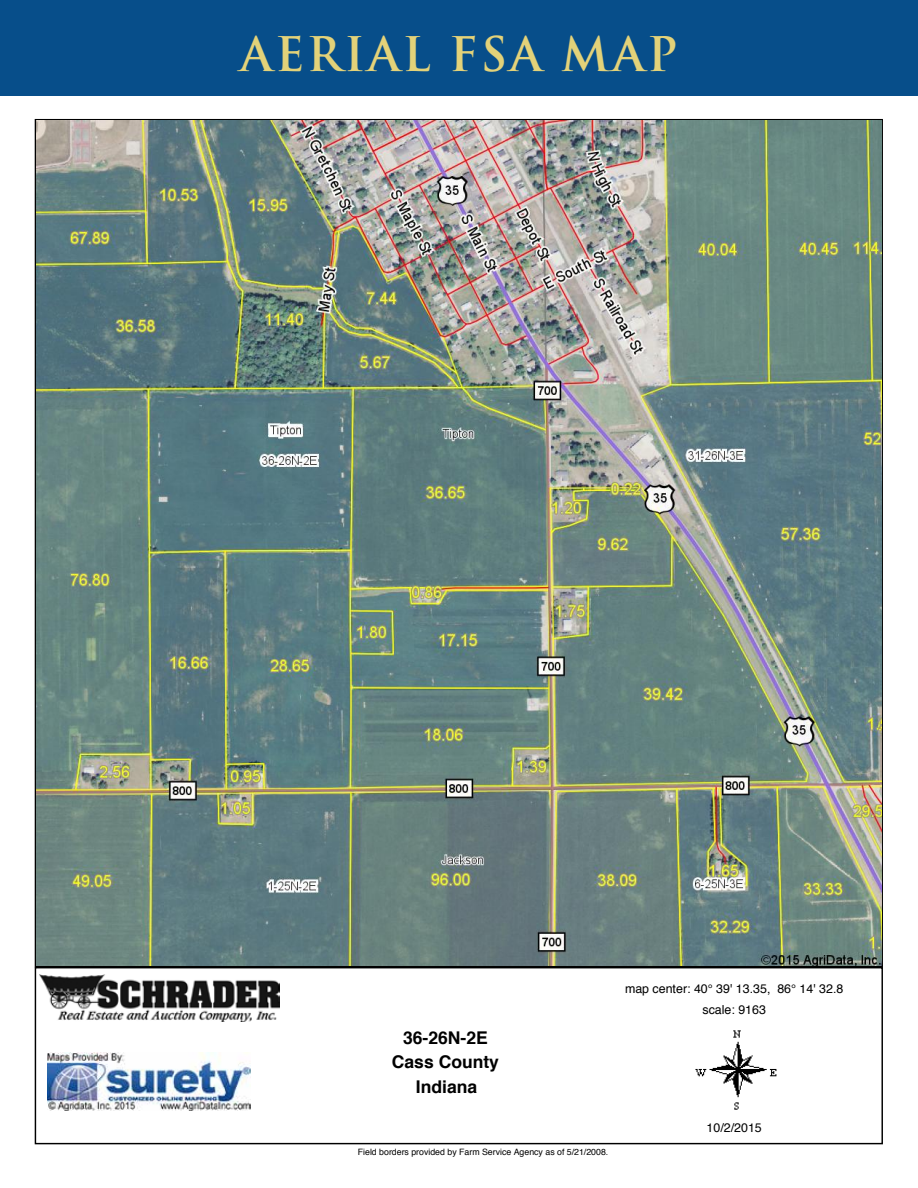
<style>
.page{position:relative;width:918px;height:1188px;background:#fff}
.page>*{position:absolute;margin:0;border:0;box-sizing:border-box;transform-origin:0 0}
.t1{font:700 46.5px "Trajan Pro";letter-spacing:.05em;color:#e3d279}
.t2{font:700 17.55px/24.3px "Helvetica";color:#000;text-align:center}
.t3{font:12.45px/20.7px "Helvetica";color:#000;text-align:center}
.t4{font:8.7px "Helvetica";color:#000}
</style>
<div class="page">
<div style="left:35px;top:967px;width:848px;height:177px;border:1px solid #000"></div>
<img style="left:48px;top:1053px;width:202px;height:58px">
<img style="left:695px;top:1030px;width:82px;height:80px">
<img style="left:37px;top:121px;width:844px;height:844px">
<img style="left:39px;top:975px;width:240px;height:46px">
<div style="left:0;top:0;width:918px;height:96px;background:#074e8a"></div>
<h1 class="t1" style="left:240px;top:25px;width:439px">AERIAL FSA MAP</h1>
<h2 class="t2" style="left:403px;top:1027px;width:86px">36-26N-2E</h2>
<h2 class="t2" style="left:392px;top:1051px;width:109px">Cass County<br>Indiana</h2>
<p class="t4" style="left:358px;top:1146px;width:252px">Field borders provided by Farm Service Agency as of 5/21/2008.</p>
<h3 class="t3" style="left:625px;top:979px;width:220px">map center: 40° 39' 13.35, 86° 14' 32.8 scale: 9163</h3>
<h3 class="t3" style="left:707px;top:1118px;width:57px">10/2/2015</h3>
</div>
